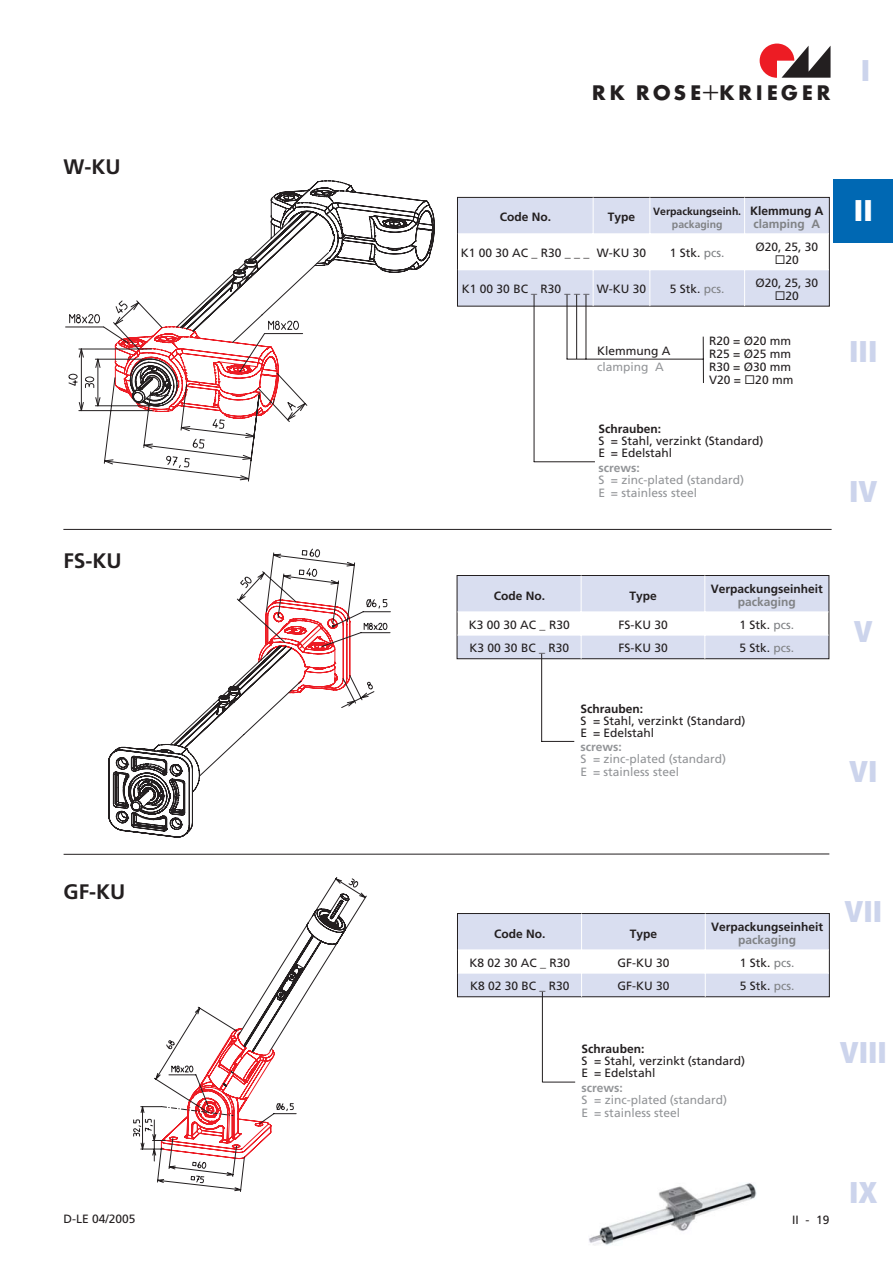
<style>
.page{position:relative;width:893px;height:1263px;background:#fff}
.page>*{position:absolute;margin:0;border:0;box-sizing:border-box;transform-origin:0 0}
.t1{font:900 condensed 30px "Frutiger";color:#ccd4ec}
.t2{font:900 condensed 30px "Frutiger";color:#fff}
.t3{font:300 condensed 29.25px "Frutiger";color:#231f20}
.t4{font:700 21px "Frutiger";color:#231f20}
.t5{font:700 19.5px "Futura";letter-spacing:.21em;color:#231f20}
.t6{font:12px/13.2px "Frutiger";color:#231f20}
.t7{font:12px/13.2px "Frutiger";color:#939598}
.t8{font:700 12px "Frutiger";color:#231f20}
.t9{font:700 12px "Frutiger";color:#808285}
.t10{font:700 12px "Frutiger";color:#939598}
.t11{font:700 10.5px "Frutiger";color:#231f20}
.t12{font:700 10.5px "Frutiger";color:#808285}
.s1{color:#808285}
</style>
<div class="page">
<img style="left:589px;top:1183px;width:167px;height:62px">
<div style="left:833px;top:179px;width:59px;height:64px;background:#0068b3"></div>
<svg style="left:68px;top:180px;width:367px;height:302px"></svg>
<hr style="left:63px;top:529px;width:768px;height:1px;background:#231f20">
<svg style="left:108px;top:746px;width:21px;height:86px"></svg>
<svg style="left:129px;top:548px;width:262px;height:306px"></svg>
<svg style="left:258px;top:599px;width:132px;height:94px"></svg>
<hr style="left:64px;top:854px;width:765px;height:1px;background:#231f20">
<svg style="left:133px;top:877px;width:234px;height:315px"></svg>
<svg style="left:160px;top:1028px;width:115px;height:131px"></svg>
<svg style="left:297px;top:964px;width:6px;height:4px"></svg>
<div style="left:458px;top:198px;width:371px;height:36px;background:#d9def0"></div>
<div style="left:458px;top:270px;width:371px;height:36px;background:#d9def0"></div>
<div style="left:457px;top:197px;width:372px;height:110px;border:1px solid #231f20"></div>
<hr style="left:458px;top:233px;width:371px;height:1px;background:#fff">
<hr style="left:458px;top:269px;width:371px;height:1px;background:#fff">
<hr style="left:592px;top:197px;width:1px;height:109px;background:#fff">
<hr style="left:649px;top:197px;width:1px;height:109px;background:#fff">
<hr style="left:744px;top:197px;width:1px;height:109px;background:#fff">
<hr style="left:702px;top:337px;width:1px;height:46px;background:#231f20">
<hr style="left:566px;top:359px;width:137px;height:1px;background:#231f20">
<hr style="left:566px;top:295px;width:1px;height:64px;background:#231f20">
<hr style="left:576px;top:295px;width:1px;height:64px;background:#231f20">
<hr style="left:585px;top:295px;width:1px;height:64px;background:#231f20">
<div style="left:457px;top:576px;width:371px;height:36px;background:#d9def0"></div>
<div style="left:457px;top:635px;width:371px;height:23px;background:#d9def0"></div>
<div style="left:456px;top:575px;width:373px;height:84px;border:1px solid #231f20"></div>
<hr style="left:457px;top:611px;width:371px;height:1px;background:#fff">
<hr style="left:457px;top:635px;width:371px;height:1px;background:#fff">
<hr style="left:580px;top:576px;width:1px;height:83px;background:#fff">
<hr style="left:704px;top:576px;width:1px;height:83px;background:#fff">
<div style="left:458px;top:914px;width:371px;height:36px;background:#d9def0"></div>
<div style="left:458px;top:973px;width:371px;height:23px;background:#d9def0"></div>
<div style="left:457px;top:913px;width:372px;height:84px;border:1px solid #231f20"></div>
<hr style="left:458px;top:950px;width:371px;height:1px;background:#fff">
<hr style="left:458px;top:973px;width:371px;height:1px;background:#fff">
<hr style="left:581px;top:914px;width:1px;height:83px;background:#fff">
<hr style="left:705px;top:914px;width:1px;height:83px;background:#fff">
<hr style="left:542px;top:992px;width:1px;height:90px;background:#231f20">
<hr style="left:542px;top:1082px;width:33px;height:1px;background:#231f20">
<hr style="left:541px;top:654px;width:1px;height:88px;background:#231f20">
<hr style="left:541px;top:741px;width:33px;height:1px;background:#231f20">
<hr style="left:533px;top:295px;width:1px;height:167px;background:#231f20">
<hr style="left:533px;top:461px;width:62px;height:1px;background:#231f20">
<svg style="left:759px;top:44px;width:71px;height:34px"></svg>
<h3 class="t4" style="left:64px;top:158px;width:59px">W-KU</h3>
<h3 class="t4" style="left:63px;top:552px;width:60px">FS-KU</h3>
<h3 class="t4" style="left:64px;top:883px;width:63px">GF-KU</h3>
<p class="t6" style="left:64px;top:1213px;width:74px">D-LE 04/2005</p>
<h3 class="t5" style="left:592px;top:84px;width:240px">RK ROSE KRIEGER</h3>
<h2 class="t3" style="left:701px;top:78px;width:19px">+</h2>
<h1 class="t1" style="left:860px;top:59px;width:11px">I</h1>
<p class="t8" style="left:500px;top:212px;width:53px">Code No.</p>
<p class="t8" style="left:608px;top:212px;width:29px">Type</p>
<p class="t11" style="left:653px;top:207px;width:89px">Verpackungseinh.</p>
<p class="t12" style="left:672px;top:220px;width:52px">packaging</p>
<p class="t8" style="left:750px;top:206px;width:75px">Klemmung A</p>
<p class="t9" style="left:753px;top:219px;width:68px">clamping A</p>
<p class="t6" style="left:461px;top:248px;width:187px">K1 00 30 AC _ R30 _ _ _ W-KU 30</p>
<p class="t6" style="left:670px;top:248px;width:56px">1 Stk. <span class="s1">pcs.</span></p>
<p class="t6" style="left:785px;top:241px;width:34px;line-height:12.8px;text-indent:-30px">Ø20, 25, 30<br>20</p>
<p class="t6" style="left:462px;top:284px;width:186px">K1 00 30 BC _ R30 _ _ _ W-KU 30</p>
<p class="t6" style="left:670px;top:284px;width:56px">5 Stk. <span class="s1">pcs.</span></p>
<p class="t6" style="left:785px;top:277px;width:34px;line-height:12.8px;text-indent:-30px">Ø20, 25, 30<br>20</p>
<p class="t6" style="left:597px;top:345px;width:75px">Klemmung A</p>
<p class="t7" style="left:597px;top:361px;width:68px">clamping A</p>
<p class="t6" style="left:709px;top:335px;width:86px">R20 = Ø20 mm<br>R25 = Ø25 mm<br>R30 = Ø30 mm<br>V20 = 20 mm</p>
<p class="t8" style="left:598px;top:424px;width:64px">Schrauben:</p>
<p class="t6" style="left:598px;top:436px;width:166px;line-height:12px">S = Stahl, verzinkt (Standard)<br>E = Edelstahl</p>
<p class="t10" style="left:598px;top:463px;width:43px">screws:</p>
<p class="t7" style="left:598px;top:474px;width:147px">S = zinc-plated (standard)<br>E = stainless steel</p>
<h1 class="t2" style="left:853px;top:199px;width:20px">II</h1>
<h1 class="t1" style="left:849px;top:339px;width:30px">III</h1>
<h1 class="t1" style="left:849px;top:479px;width:30px">IV</h1>
<p class="t8" style="left:493px;top:591px;width:53px">Code No.</p>
<p class="t8" style="left:629px;top:591px;width:29px">Type</p>
<p class="t8" style="left:710px;top:584px;width:114px">Verpackungseinheit</p>
<p class="t9" style="left:737px;top:597px;width:60px">packaging</p>
<p class="t6" style="left:469px;top:619px;width:102px">K3 00 30 AC _ R30</p>
<p class="t6" style="left:618px;top:619px;width:51px">FS-KU 30</p>
<p class="t6" style="left:739px;top:619px;width:56px">1 Stk. <span class="s1">pcs.</span></p>
<p class="t6" style="left:469px;top:643px;width:101px">K3 00 30 BC _ R30</p>
<p class="t6" style="left:618px;top:643px;width:51px">FS-KU 30</p>
<p class="t6" style="left:739px;top:643px;width:56px">5 Stk. <span class="s1">pcs.</span></p>
<p class="t8" style="left:580px;top:704px;width:64px">Schrauben:</p>
<p class="t6" style="left:580px;top:716px;width:166px;line-height:12px">S = Stahl, verzinkt (Standard)<br>E = Edelstahl</p>
<p class="t10" style="left:580px;top:742px;width:43px">screws:</p>
<p class="t7" style="left:580px;top:753px;width:147px">S = zinc-plated (standard)<br>E = stainless steel</p>
<h1 class="t1" style="left:853px;top:620px;width:20px">V</h1>
<h1 class="t1" style="left:849px;top:760px;width:30px">VI</h1>
<p class="t8" style="left:494px;top:929px;width:53px">Code No.</p>
<p class="t8" style="left:629px;top:929px;width:29px">Type</p>
<p class="t8" style="left:711px;top:922px;width:114px">Verpackungseinheit</p>
<p class="t9" style="left:738px;top:935px;width:60px">packaging</p>
<p class="t6" style="left:469px;top:957px;width:102px">K8 02 30 AC _ R30</p>
<p class="t6" style="left:617px;top:957px;width:53px">GF-KU 30</p>
<p class="t6" style="left:739px;top:957px;width:56px">1 Stk. <span class="s1">pcs.</span></p>
<p class="t6" style="left:470px;top:981px;width:101px">K8 02 30 BC _ R30</p>
<p class="t6" style="left:617px;top:981px;width:53px">GF-KU 30</p>
<p class="t6" style="left:739px;top:981px;width:56px">5 Stk. <span class="s1">pcs.</span></p>
<h1 class="t1" style="left:844px;top:900px;width:39px">VII</h1>
<p class="t8" style="left:581px;top:1044px;width:64px">Schrauben:</p>
<p class="t6" style="left:581px;top:1056px;width:165px;line-height:12px">S = Stahl, verzinkt (standard)<br>E = Edelstahl</p>
<p class="t10" style="left:581px;top:1083px;width:43px">screws:</p>
<p class="t7" style="left:581px;top:1094px;width:147px">S = zinc-plated (standard)<br>E = stainless steel</p>
<h1 class="t1" style="left:839px;top:1040px;width:49px">VIII</h1>
<p class="t6" style="left:792px;top:1214px;width:39px">II - 19</p>
<h1 class="t1" style="left:849px;top:1180px;width:30px">IX</h1>
</div>
